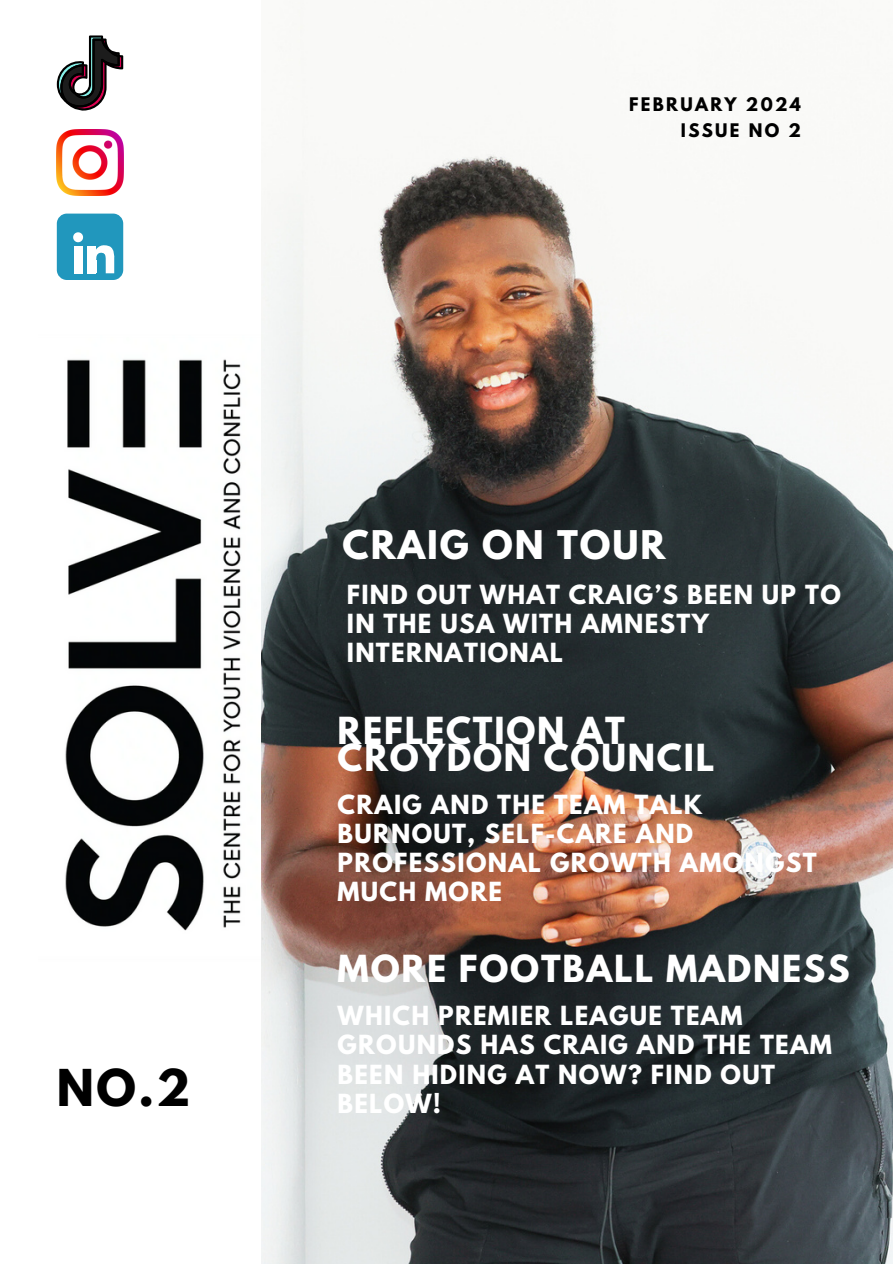
<style>
.page{position:relative;width:893px;height:1264px;background:#fff}
.page>*{position:absolute;margin:0;border:0;box-sizing:border-box;transform-origin:0 0}
.t1{font:700 45px "League Spartan";color:#000}
.t2{font:700 34.95px "League Spartan";letter-spacing:.055em;color:#fff}
.t3{font:700 33px/27.6px "League Spartan";letter-spacing:.055em;color:#fff}
.t4{font:700 23.4px/29.1px "League Spartan";letter-spacing:.055em;color:#fff}
.t5{font:700 16.65px "League Spartan";letter-spacing:.14em;color:#000}
</style>
<div class="page">
<img style="left:65px;top:359px;width:176px;height:572px">
<svg style="left:57px;top:35px;width:66px;height:76px"></svg>
<div style="left:57px;top:213px;width:66px;height:67px;background:#2197bd;border-radius:10px"></div>
<svg style="left:73px;top:232px;width:10px;height:10px"></svg>
<div style="left:74px;top:246px;width:8px;height:27px;background:#fff"></div>
<div style="left:88px;top:246px;width:8px;height:27px;background:#fff"></div>
<svg style="left:96px;top:245px;width:19px;height:28px"></svg>
<img style="left:57px;top:130px;width:66px;height:66px">
<img style="left:261px;top:10px;width:631px;height:1253px">
<p class="t5" style="left:629px;top:96px;width:173px">FEBRUARY 2024</p>
<p class="t5" style="left:681px;top:122px;width:122px">ISSUE NO 2</p>
<h2 class="t1" style="left:57px;top:1065px;width:135px">NO.2</h2>
<h3 class="t2" style="left:342px;top:527px;width:325px">CRAIG ON TOUR</h3>
<h3 class="t4" style="left:347px;top:582px;width:495px">FIND OUT WHAT CRAIG’S BEEN UP TO<br>IN THE USA WITH AMNESTY<br>INTERNATIONAL</h3>
<h2 class="t3" style="left:337px;top:720px;width:378px">REFLECTION AT<br>CROYDON COUNCIL</h2>
<h2 class="t4" style="left:337px;top:792px;width:480px">CRAIG AND THE TEAM TALK<br>BURNOUT, SELF-CARE AND<br>PROFESSIONAL GROWTH AMONGST<br>MUCH MORE</h2>
<h3 class="t3" style="left:337px;top:959px;width:513px">MORE FOOTBALL MADNESS</h3>
<p class="t4" style="left:337px;top:1004px;width:495px">WHICH PREMIER LEAGUE TEAM<br>GROUNDS HAS CRAIG AND THE TEAM<br>BEEN HIDING AT NOW? FIND OUT<br>BELOW!</p>
</div>
